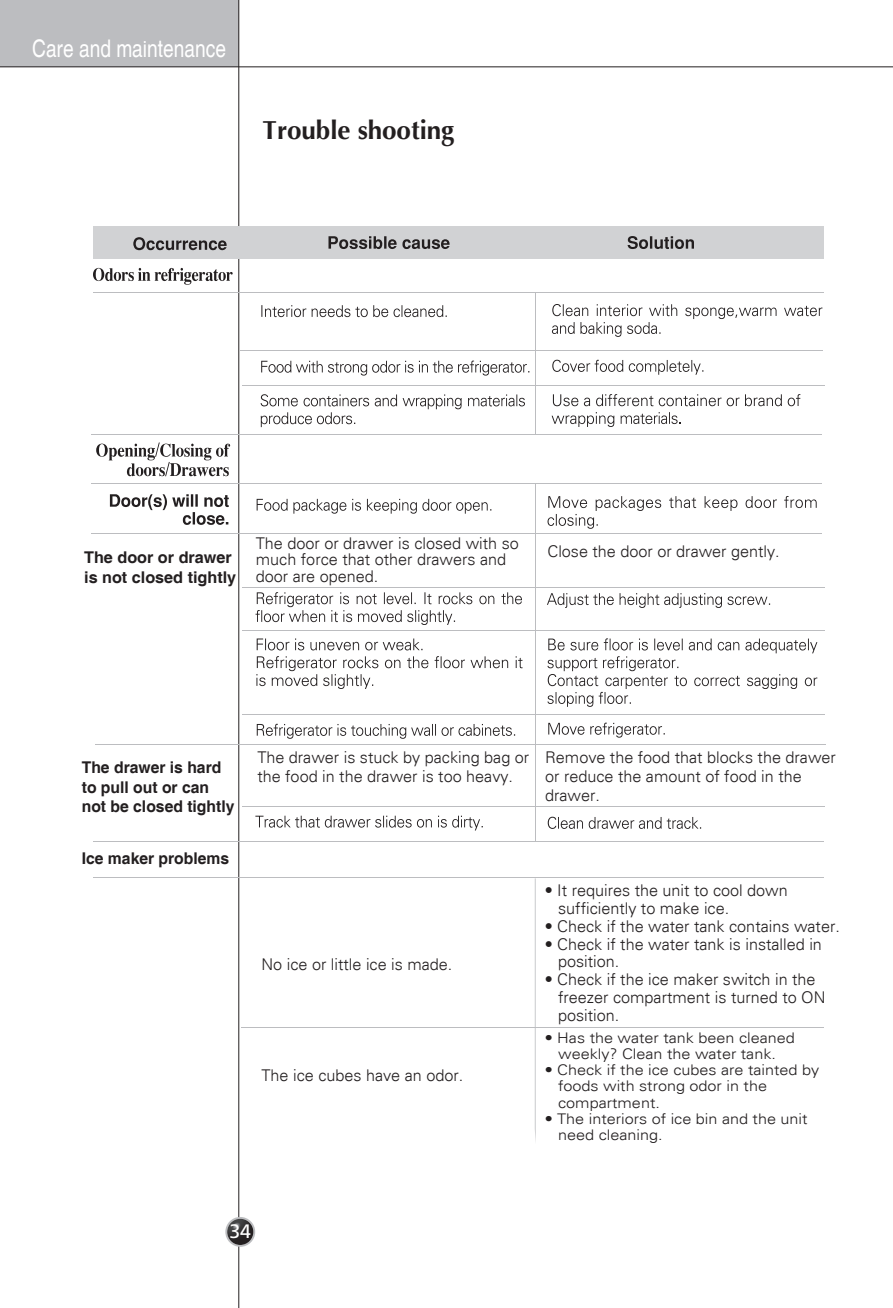
<style>
.page{position:relative;width:893px;height:1308px;background:#fff}
.page>*{position:absolute;margin:0;border:0;box-sizing:border-box;transform-origin:0 0}
.t1{font:700 25.88px "Optima";color:#231f20}
.t2{font:500 24.3px "Helvetica";color:#fff;scale:.79 1}
.t3{font:19.35px "Frutiger";color:#fff}
.t4{font:300 16.2px/17.8px "Univers";color:#231f20}
.t5{font:700 16.2px/19.3px "Helvetica";color:#231f20}
.t6{font:300 14.62px/16.2px "Univers";color:#231f20;scale:1.1 1}
</style>
<div class="page">
<div style="left:0;top:0;width:239px;height:67px;background:#bcbdc0"></div>
<hr style="left:0;top:66px;width:893px;height:1px;background:#231f20">
<hr style="left:238px;top:0;width:1px;height:1307px;background:#231f20">
<svg style="left:225px;top:1216px;width:30px;height:30px"></svg>
<img style="left:227px;top:1218px;width:26px;height:26px;border-radius:13px">
<hr style="left:535px;top:292px;width:1px;height:141px;background:#bcbdc0">
<hr style="left:93px;top:292px;width:730px;height:1px;background:#bcbdc0">
<hr style="left:91px;top:434px;width:730px;height:1px;background:#bcbdc0">
<hr style="left:91px;top:483px;width:730px;height:1px;background:#bcbdc0">
<hr style="left:91px;top:533px;width:730px;height:1px;background:#bcbdc0">
<hr style="left:95px;top:744px;width:730px;height:1px;background:#bcbdc0">
<hr style="left:241px;top:350px;width:582px;height:1px;background:#bcbdc0">
<hr style="left:242px;top:385px;width:583px;height:1px;background:#bcbdc0">
<hr style="left:242px;top:587px;width:583px;height:1px;background:#bcbdc0">
<hr style="left:242px;top:630px;width:583px;height:1px;background:#bcbdc0">
<hr style="left:242px;top:714px;width:583px;height:1px;background:#bcbdc0">
<hr style="left:242px;top:806px;width:583px;height:1px;background:#bcbdc0">
<div style="left:93px;top:227px;width:730px;height:32px;background:#d1d2d4"></div>
<svg style="left:535px;top:878px;width:1px;height:263px"></svg>
<hr style="left:535px;top:483px;width:1px;height:358px;background:#bcbdc0">
<hr style="left:241px;top:1027px;width:582px;height:1px;background:#bcbdc0">
<hr style="left:93px;top:877px;width:730px;height:1px;background:#bcbdc0">
<hr style="left:93px;top:841px;width:730px;height:1px;background:#bcbdc0">
<svg style="left:133px;top:237px;width:94px;height:13px"></svg>
<svg style="left:328px;top:236px;width:122px;height:13px"></svg>
<svg style="left:628px;top:236px;width:66px;height:13px"></svg>
<svg style="left:261px;top:305px;width:186px;height:12px"></svg>
<svg style="left:261px;top:360px;width:268px;height:15px"></svg>
<svg style="left:261px;top:394px;width:264px;height:33px"></svg>
<svg style="left:553px;top:394px;width:247px;height:12px"></svg>
<svg style="left:552px;top:412px;width:62px;height:15px"></svg>
<svg style="left:621px;top:412px;width:60px;height:12px"></svg>
<svg style="left:552px;top:360px;width:151px;height:15px"></svg>
<svg style="left:552px;top:304px;width:270px;height:33px"></svg>
<svg style="left:93px;top:268px;width:140px;height:17px"></svg>
<svg style="left:255px;top:815px;width:228px;height:15px"></svg>
<svg style="left:255px;top:592px;width:267px;height:33px"></svg>
<svg style="left:257px;top:638px;width:166px;height:12px"></svg>
<svg style="left:256px;top:656px;width:267px;height:33px"></svg>
<svg style="left:257px;top:723px;width:258px;height:15px"></svg>
<svg style="left:257px;top:499px;width:234px;height:14px"></svg>
<svg style="left:548px;top:816px;width:153px;height:13px"></svg>
<svg style="left:547px;top:638px;width:270px;height:69px"></svg>
<svg style="left:548px;top:722px;width:117px;height:15px"></svg>
<svg style="left:547px;top:593px;width:223px;height:15px"></svg>
<svg style="left:547px;top:496px;width:270px;height:33px"></svg>
<svg style="left:110px;top:494px;width:119px;height:31px"></svg>
<svg style="left:96px;top:442px;width:134px;height:34px"></svg>
<h2 class="t2" style="left:32px;top:34px;width:247px">Care and maintenance</h2>
<h1 class="t1" style="left:263px;top:114px;width:193px">Trouble shooting</h1>
<p class="t5" style="left:84px;top:548px;width:154px">The door or drawer is not closed tightly</p>
<p class="t4" style="left:256px;top:535px;width:264px;line-height:16.2px">The door or drawer is closed with so much force that other drawers and door are opened.</p>
<p class="t4" style="left:547px;top:542px;width:234px">Close the door or drawer gently.</p>
<p class="t5" style="left:82px;top:758px;width:154px">The drawer is hard to pull out or can not be closed tightly</p>
<p class="t5" style="left:82px;top:849px;width:149px">Ice maker problems</p>
<p class="t4" style="left:257px;top:747px;width:273px;line-height:19.3px">The drawer is stuck by packing bag or the food in the drawer is too heavy.</p>
<p class="t4" style="left:545px;top:747px;width:292px;line-height:19.3px">Remove the food that blocks the drawer or reduce the amount of food in the drawer.</p>
<p class="t4" style="left:262px;top:955px;width:192px">No ice or little ice is made.</p>
<p class="t4" style="left:262px;top:1066px;width:203px">The ice cubes have an odor.</p>
<p class="t4" style="left:558px;top:881px;width:231px;text-indent:-14px">• It requires the unit to cool down sufficiently to make ice.</p>
<p class="t4" style="left:545px;top:917px;width:297px">• Check if the water tank contains water.</p>
<p class="t4" style="left:558px;top:935px;width:265px;text-indent:-14px">• Check if the water tank is installed in position.</p>
<p class="t4" style="left:558px;top:970px;width:269px;text-indent:-14px">• Check if the ice maker switch in the freezer compartment is turned to ON position.</p>
<p class="t6" style="left:545px;top:1029px;width:229px;text-align:center">• Has the water tank been cleaned weekly? Clean the water tank.</p>
<p class="t6" style="left:558px;top:1062px;width:239px;text-indent:-14px">• Check if the ice cubes are tainted by foods with strong odor in the compartment.</p>
<p class="t6" style="left:558px;top:1110px;width:228px;text-indent:-14px">• The interiors of ice bin and the unit need cleaning.</p>
<p class="t3" style="left:229px;top:1219px;width:23px">34</p>
</div>
